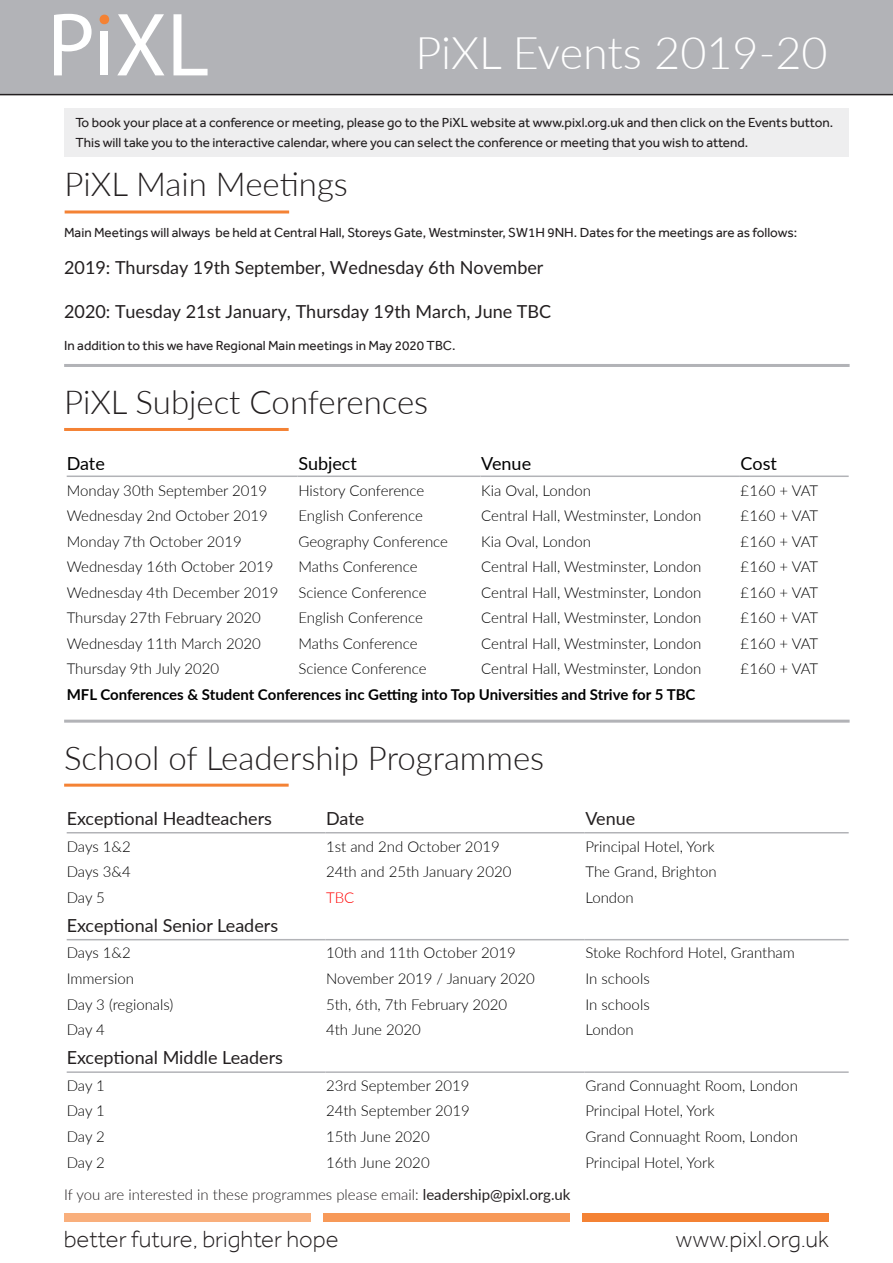
<style>
.page{position:relative;width:893px;height:1263px;background:#fff}
.page>*{position:absolute;margin:0;border:0;box-sizing:border-box;transform-origin:0 0}
.t1{font:300 45px "Lato";color:#fff}
.t2{font:300 33px "Lato";color:#231f20}
.t3{font:300 24px "Effra";color:#231f20}
.t4{font:18px "Lato";letter-spacing:.005em;color:#231f20}
.t5{font:18px "Lato";color:#000}
.t6{font:300 15px "Lato";color:#000}
.t7{font:700 15px "Lato";color:#000}
.t8{font:300 15px "Lato";color:#231f20}
.t9{font:300 15px "Lato";color:#f00}
.t10{font:13.5px/19.5px "Effra";color:#231f20}
.s1{font-weight:400}
</style>
<div class="page">
<div style="left:64px;top:108px;width:784px;height:49px;background:#eeeeef"></div>
<div style="left:0;top:0;width:893px;height:95px;background:#b2b3b7"></div>
<div style="left:64px;top:1213px;width:246px;height:9px;background:#f9af7c"></div>
<div style="left:323px;top:1213px;width:247px;height:9px;background:#f79958"></div>
<div style="left:583px;top:1213px;width:246px;height:9px;background:#f48234"></div>
<svg style="left:54px;top:14px;width:38px;height:61px"></svg>
<div style="left:100px;top:15px;width:9px;height:9px;background:#f48234;border-radius:50%"></div>
<div style="left:100px;top:32px;width:8px;height:43px;background:#fff"></div>
<svg style="left:117px;top:14px;width:47px;height:61px"></svg>
<svg style="left:173px;top:14px;width:35px;height:61px"></svg>
<hr style="left:65px;top:210px;width:224px;height:3px;background:#f48234">
<hr style="left:64px;top:364px;width:786px;height:3px;background:#b2b3b7">
<hr style="left:64px;top:428px;width:225px;height:3px;background:#f48234">
<hr style="left:67px;top:475px;width:231px;height:2px;background:#b2b3b7">
<hr style="left:298px;top:475px;width:182px;height:2px;background:#b2b3b7">
<hr style="left:480px;top:475px;width:260px;height:2px;background:#b2b3b7">
<hr style="left:740px;top:475px;width:109px;height:2px;background:#b2b3b7">
<hr style="left:64px;top:720px;width:786px;height:3px;background:#b2b3b7">
<hr style="left:64px;top:784px;width:225px;height:3px;background:#f48234">
<hr style="left:67px;top:832px;width:258px;height:1px;background:#b2b3b7">
<hr style="left:325px;top:832px;width:260px;height:1px;background:#b2b3b7">
<hr style="left:585px;top:832px;width:264px;height:1px;background:#b2b3b7">
<hr style="left:67px;top:939px;width:258px;height:1px;background:#b2b3b7">
<hr style="left:325px;top:939px;width:260px;height:1px;background:#b2b3b7">
<hr style="left:585px;top:939px;width:264px;height:1px;background:#b2b3b7">
<hr style="left:67px;top:1071px;width:258px;height:2px;background:#b2b3b7">
<hr style="left:325px;top:1071px;width:260px;height:2px;background:#b2b3b7">
<hr style="left:585px;top:1071px;width:264px;height:2px;background:#b2b3b7">
<h1 class="t1" style="left:415px;top:21px;width:414px">PiXL Events 2019-20</h1>
<p class="t10" style="left:75px;top:113px;width:759px">To book your place at a conference or meeting, please go to the PiXL website at www.pixl.org.uk and then click on the Events button.<br>This will take you to the interactive calendar, where you can select the conference or meeting that you wish to attend.</p>
<h2 class="t2" style="left:65px;top:162px;width:285px">PiXL Main Meetings</h2>
<p class="t10" style="left:64px;top:222px;width:734px">Main Meetings will always be held at Central Hall, Storeys Gate, Westminster, SW1H 9NH. Dates for the meetings are as follows:</p>
<p class="t4" style="left:64px;top:257px;width:481px">2019: Thursday 19th September, Wednesday 6th November</p>
<p class="t4" style="left:64px;top:300px;width:488px">2020: Tuesday 21st January, Thursday 19th March, June TBC</p>
<p class="t10" style="left:64px;top:335px;width:393px">In addition to this we have Regional Main meetings in May 2020 TBC.</p>
<h2 class="t2" style="left:64px;top:379px;width:366px">PiXL Subject Conferences</h2>
<p class="t5" style="left:67px;top:451px;width:40px">Date</p>
<p class="t5" style="left:298px;top:451px;width:60px">Subject</p>
<p class="t5" style="left:481px;top:451px;width:51px">Venue</p>
<p class="t5" style="left:741px;top:451px;width:38px">Cost</p>
<p class="t6" style="left:67px;top:480px;width:202px">Monday 30th September 2019</p>
<p class="t6" style="left:298px;top:480px;width:127px">History Conference</p>
<p class="t6" style="left:481px;top:480px;width:111px">Kia Oval, London</p>
<p class="t6" style="left:741px;top:480px;width:79px">£160 + VAT</p>
<p class="t6" style="left:67px;top:505px;width:203px">Wednesday 2nd October 2019</p>
<p class="t6" style="left:298px;top:505px;width:126px">English Conference</p>
<p class="t6" style="left:481px;top:505px;width:222px">Central Hall, Westminster, London</p>
<p class="t6" style="left:741px;top:505px;width:79px">£160 + VAT</p>
<p class="t6" style="left:67px;top:531px;width:177px">Monday 7th October 2019</p>
<p class="t6" style="left:298px;top:531px;width:151px">Geography Conference</p>
<p class="t6" style="left:481px;top:531px;width:111px">Kia Oval, London</p>
<p class="t6" style="left:741px;top:531px;width:79px">£160 + VAT</p>
<p class="t6" style="left:67px;top:556px;width:208px">Wednesday 16th October 2019</p>
<p class="t6" style="left:298px;top:556px;width:121px">Maths Conference</p>
<p class="t6" style="left:481px;top:556px;width:222px">Central Hall, Westminster, London</p>
<p class="t6" style="left:741px;top:556px;width:79px">£160 + VAT</p>
<p class="t6" style="left:67px;top:582px;width:213px">Wednesday 4th December 2019</p>
<p class="t6" style="left:298px;top:582px;width:130px">Science Conference</p>
<p class="t6" style="left:481px;top:582px;width:222px">Central Hall, Westminster, London</p>
<p class="t6" style="left:741px;top:582px;width:79px">£160 + VAT</p>
<p class="t6" style="left:67px;top:607px;width:196px">Thursday 27th February 2020</p>
<p class="t6" style="left:298px;top:607px;width:126px">English Conference</p>
<p class="t6" style="left:481px;top:607px;width:222px">Central Hall, Westminster, London</p>
<p class="t6" style="left:741px;top:607px;width:79px">£160 + VAT</p>
<p class="t6" style="left:67px;top:633px;width:196px">Wednesday 11th March 2020</p>
<p class="t6" style="left:298px;top:633px;width:121px">Maths Conference</p>
<p class="t6" style="left:481px;top:633px;width:222px">Central Hall, Westminster, London</p>
<p class="t6" style="left:741px;top:633px;width:79px">£160 + VAT</p>
<p class="t6" style="left:67px;top:658px;width:154px">Thursday 9th July 2020</p>
<p class="t6" style="left:298px;top:658px;width:130px">Science Conference</p>
<p class="t6" style="left:481px;top:658px;width:222px">Central Hall, Westminster, London</p>
<p class="t6" style="left:741px;top:658px;width:79px">£160 + VAT</p>
<p class="t7" style="left:67px;top:683px;width:630px">MFL Conferences &amp; Student Conferences inc Getting into Top Universities and Strive for 5 TBC</p>
<h2 class="t2" style="left:64px;top:735px;width:482px">School of Leadership Programmes</h2>
<p class="t4" style="left:67px;top:805px;width:207px">Exceptional Headteachers</p>
<p class="t4" style="left:326px;top:805px;width:40px">Date</p>
<p class="t4" style="left:585px;top:805px;width:51px">Venue</p>
<p class="t6" style="left:67px;top:836px;width:66px">Days 1&amp;2</p>
<p class="t6" style="left:326px;top:836px;width:175px">1st and 2nd October 2019</p>
<p class="t6" style="left:585px;top:836px;width:131px">Principal Hotel, York</p>
<p class="t6" style="left:67px;top:861px;width:66px">Days 3&amp;4</p>
<p class="t6" style="left:326px;top:861px;width:187px">24th and 25th January 2020</p>
<p class="t6" style="left:585px;top:861px;width:133px">The Grand, Brighton</p>
<p class="t6" style="left:67px;top:887px;width:40px">Day 5</p>
<p class="t9" style="left:326px;top:887px;width:30px">TBC</p>
<p class="t6" style="left:585px;top:887px;width:50px">London</p>
<p class="t4" style="left:67px;top:912px;width:213px">Exceptional Senior Leaders</p>
<p class="t6" style="left:67px;top:943px;width:66px">Days 1&amp;2</p>
<p class="t6" style="left:326px;top:943px;width:191px">10th and 11th October 2019</p>
<p class="t6" style="left:585px;top:943px;width:211px">Stoke Rochford Hotel, Grantham</p>
<p class="t6" style="left:67px;top:968px;width:69px">Immersion</p>
<p class="t6" style="left:326px;top:968px;width:210px">November 2019 / January 2020</p>
<p class="t6" style="left:585px;top:968px;width:66px">In schools</p>
<p class="t6" style="left:67px;top:994px;width:108px">Day 3 (regionals)</p>
<p class="t6" style="left:326px;top:994px;width:183px">5th, 6th, 7th February 2020</p>
<p class="t6" style="left:585px;top:994px;width:66px">In schools</p>
<p class="t6" style="left:67px;top:1019px;width:40px">Day 4</p>
<p class="t6" style="left:326px;top:1019px;width:96px">4th June 2020</p>
<p class="t6" style="left:585px;top:1019px;width:50px">London</p>
<p class="t4" style="left:67px;top:1045px;width:218px">Exceptional Middle Leaders</p>
<p class="t6" style="left:67px;top:1075px;width:40px">Day 1</p>
<p class="t6" style="left:326px;top:1075px;width:145px">23rd September 2019</p>
<p class="t6" style="left:585px;top:1075px;width:214px">Grand Connuaght Room, London</p>
<p class="t6" style="left:67px;top:1101px;width:40px">Day 1</p>
<p class="t6" style="left:326px;top:1101px;width:145px">24th September 2019</p>
<p class="t6" style="left:585px;top:1101px;width:131px">Principal Hotel, York</p>
<p class="t6" style="left:67px;top:1126px;width:40px">Day 2</p>
<p class="t6" style="left:326px;top:1126px;width:105px">15th June 2020</p>
<p class="t6" style="left:585px;top:1126px;width:214px">Grand Connuaght Room, London</p>
<p class="t6" style="left:67px;top:1152px;width:40px">Day 2</p>
<p class="t6" style="left:326px;top:1152px;width:105px">16th June 2020</p>
<p class="t6" style="left:585px;top:1152px;width:131px">Principal Hotel, York</p>
<p class="t8" style="left:64px;top:1184px;width:508px">If you are interested in these programmes please email: <span class="s1">leadership@pixl.org.uk</span></p>
<h3 class="t3" style="left:64px;top:1225px;width:276px">better future, brighter hope</h3>
<h3 class="t3" style="left:676px;top:1225px;width:155px">www.pixl.org.uk</h3>
</div>
